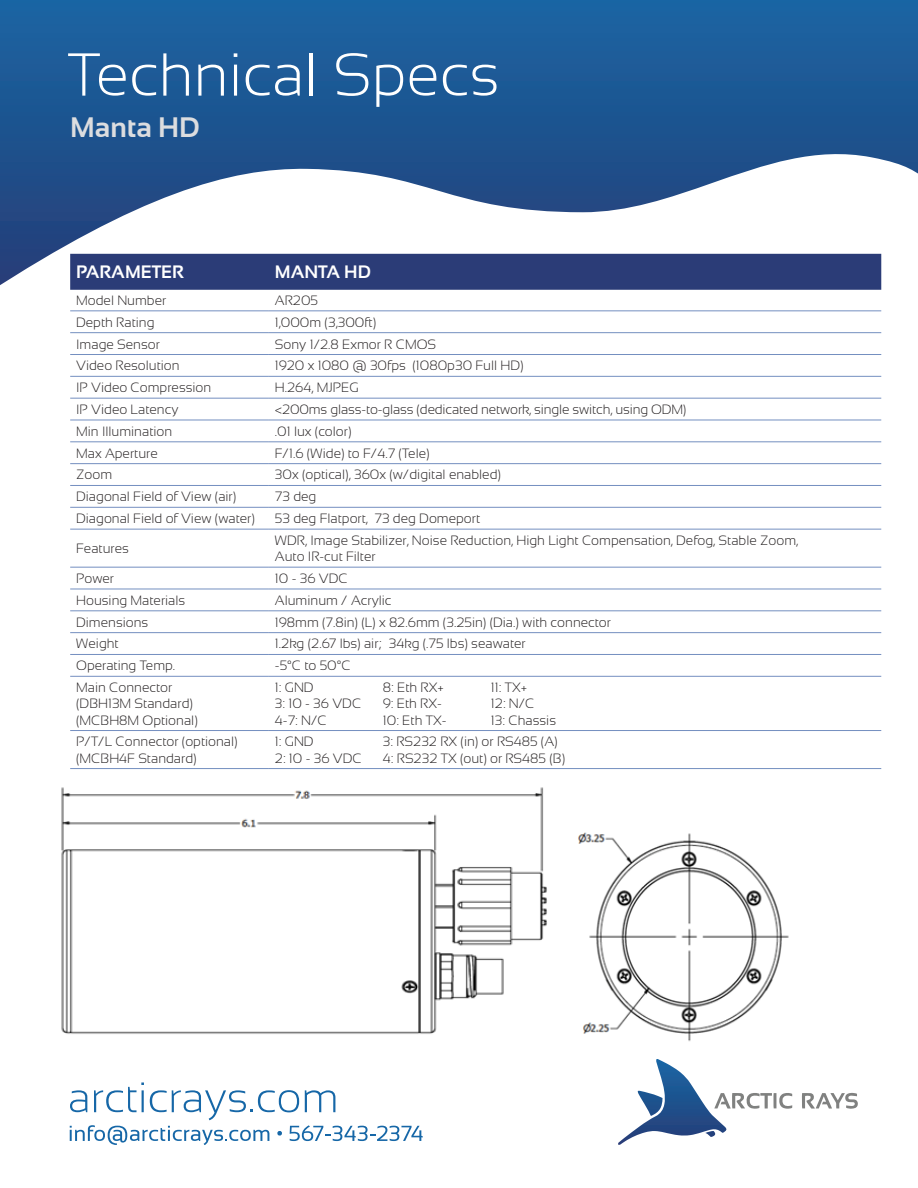
<style>
.page{position:relative;width:918px;height:1188px;background:#fff}
.page>*{position:absolute;margin:0;border:0;box-sizing:border-box;transform-origin:0 0}
.t1{font:700 28.2px "Sansation";color:#dcdddf}
.t2{font:700 18px "Sansation";color:#fff}
.t3{font:300 13.5px "Sansation";color:#231f20}
</style>
<div class="page">
<svg style="left:802px;top:1093px;width:56px;height:16px"></svg>
<svg style="left:618px;top:1059px;width:174px;height:86px"></svg>
<svg style="left:0;top:0;width:918px;height:290px"></svg>
<svg style="left:68px;top:53px;width:58px;height:43px;background:#487aaa"></svg>
<svg style="left:132px;top:65px;width:24px;height:31px"></svg>
<svg style="left:163px;top:53px;width:26px;height:43px"></svg>
<svg style="left:198px;top:65px;width:26px;height:31px"></svg>
<hr style="left:234px;top:65px;width:3px;height:31px;background:#fff">
<svg style="left:234px;top:53px;width:3px;height:4px"></svg>
<svg style="left:246px;top:65px;width:54px;height:31px"></svg>
<hr style="left:310px;top:53px;width:3px;height:43px;background:#fff">
<svg style="left:336px;top:53px;width:32px;height:43px"></svg>
<svg style="left:376px;top:65px;width:27px;height:42px"></svg>
<svg style="left:410px;top:65px;width:26px;height:31px"></svg>
<svg style="left:443px;top:65px;width:54px;height:31px"></svg>
<svg style="left:70px;top:1082px;width:353px;height:63px"></svg>
<div style="left:70px;top:254px;width:811px;height:36px;background:#2b3c77"></div>
<hr style="left:70px;top:310px;width:199px;height:1px;background:#748fc0">
<hr style="left:269px;top:310px;width:612px;height:1px;background:#748fc0">
<hr style="left:70px;top:332px;width:199px;height:1px;background:#748fc0">
<hr style="left:269px;top:332px;width:612px;height:1px;background:#748fc0">
<hr style="left:70px;top:354px;width:199px;height:1px;background:#748fc0">
<hr style="left:269px;top:354px;width:612px;height:1px;background:#748fc0">
<hr style="left:70px;top:376px;width:199px;height:1px;background:#748fc0">
<hr style="left:269px;top:376px;width:612px;height:1px;background:#748fc0">
<hr style="left:70px;top:398px;width:199px;height:1px;background:#748fc0">
<hr style="left:269px;top:398px;width:612px;height:1px;background:#748fc0">
<hr style="left:70px;top:420px;width:199px;height:1px;background:#748fc0">
<hr style="left:269px;top:420px;width:612px;height:1px;background:#748fc0">
<hr style="left:70px;top:441px;width:199px;height:1px;background:#748fc0">
<hr style="left:269px;top:441px;width:612px;height:1px;background:#748fc0">
<hr style="left:70px;top:463px;width:199px;height:1px;background:#748fc0">
<hr style="left:269px;top:463px;width:612px;height:1px;background:#748fc0">
<hr style="left:70px;top:485px;width:199px;height:1px;background:#748fc0">
<hr style="left:269px;top:485px;width:612px;height:1px;background:#748fc0">
<hr style="left:70px;top:507px;width:199px;height:1px;background:#748fc0">
<hr style="left:269px;top:507px;width:612px;height:1px;background:#748fc0">
<hr style="left:70px;top:529px;width:199px;height:1px;background:#748fc0">
<hr style="left:269px;top:529px;width:612px;height:1px;background:#748fc0">
<hr style="left:70px;top:567px;width:199px;height:1px;background:#748fc0">
<hr style="left:269px;top:567px;width:612px;height:1px;background:#748fc0">
<hr style="left:70px;top:589px;width:199px;height:1px;background:#748fc0">
<hr style="left:269px;top:589px;width:612px;height:1px;background:#748fc0">
<hr style="left:70px;top:610px;width:199px;height:1px;background:#748fc0">
<hr style="left:269px;top:610px;width:612px;height:1px;background:#748fc0">
<hr style="left:70px;top:632px;width:199px;height:1px;background:#748fc0">
<hr style="left:269px;top:632px;width:612px;height:1px;background:#748fc0">
<hr style="left:70px;top:654px;width:199px;height:1px;background:#748fc0">
<hr style="left:269px;top:654px;width:612px;height:1px;background:#748fc0">
<hr style="left:70px;top:676px;width:199px;height:1px;background:#748fc0">
<hr style="left:269px;top:676px;width:612px;height:1px;background:#748fc0">
<hr style="left:70px;top:730px;width:199px;height:1px;background:#748fc0">
<hr style="left:269px;top:730px;width:612px;height:1px;background:#748fc0">
<hr style="left:70px;top:768px;width:199px;height:1px;background:#748fc0">
<hr style="left:269px;top:768px;width:612px;height:1px;background:#748fc0">
<img style="left:61px;top:787px;width:486px;height:247px">
<img style="left:578px;top:832px;width:211px;height:210px">
<p class="t1" style="left:70px;top:112px;width:131px">Manta HD</p>
<p class="t2" style="left:76px;top:262px;width:109px">PARAMETER</p>
<p class="t2" style="left:275px;top:262px;width:97px">MANTA HD</p>
<p class="t3" style="left:76px;top:293px;width:92px">Model Number</p>
<p class="t3" style="left:275px;top:293px;width:45px">AR205</p>
<p class="t3" style="left:76px;top:314px;width:80px">Depth Rating</p>
<p class="t3" style="left:275px;top:314px;width:103px">1,000m (3,300ft)</p>
<p class="t3" style="left:76px;top:336px;width:85px">Image Sensor</p>
<p class="t3" style="left:275px;top:336px;width:163px">Sony 1/2.8 Exmor R CMOS</p>
<p class="t3" style="left:76px;top:358px;width:105px">Video Resolution</p>
<p class="t3" style="left:275px;top:358px;width:250px">1920 x 1080 @ 30fps (1080p30 Full HD)</p>
<p class="t3" style="left:76px;top:380px;width:137px">IP Video Compression</p>
<p class="t3" style="left:275px;top:380px;width:85px">H.264, MJPEG</p>
<p class="t3" style="left:76px;top:402px;width:104px">IP Video Latency</p>
<p class="t3" style="left:275px;top:402px;width:413px">&lt;200ms glass-to-glass (dedicated network, single switch, using ODM)</p>
<p class="t3" style="left:76px;top:424px;width:98px">Min Illumination</p>
<p class="t3" style="left:275px;top:424px;width:78px">.01 lux (color)</p>
<p class="t3" style="left:76px;top:445px;width:83px">Max Aperture</p>
<p class="t3" style="left:275px;top:445px;width:156px">F/1.6 (Wide) to F/4.7 (Tele)</p>
<p class="t3" style="left:76px;top:467px;width:38px">Zoom</p>
<p class="t3" style="left:275px;top:467px;width:228px">30x (optical), 360x (w/digital enabled)</p>
<p class="t3" style="left:76px;top:489px;width:162px">Diagonal Field of View (air)</p>
<p class="t3" style="left:275px;top:489px;width:43px">73 deg</p>
<p class="t3" style="left:76px;top:511px;width:180px">Diagonal Field of View (water)</p>
<p class="t3" style="left:275px;top:511px;width:207px">53 deg Flatport, 73 deg Domeport</p>
<p class="t3" style="left:76px;top:541px;width:54px">Features</p>
<p class="t3" style="left:275px;top:533px;width:525px">WDR, Image Stabilizer, Noise Reduction, High Light Compensation, Defog, Stable Zoom,</p>
<p class="t3" style="left:275px;top:549px;width:102px">Auto IR-cut Filter</p>
<p class="t3" style="left:76px;top:571px;width:39px">Power</p>
<p class="t3" style="left:275px;top:571px;width:74px">10 - 36 VDC</p>
<p class="t3" style="left:76px;top:593px;width:111px">Housing Materials</p>
<p class="t3" style="left:275px;top:593px;width:118px">Aluminum / Acrylic</p>
<p class="t3" style="left:76px;top:614px;width:74px">Dimensions</p>
<p class="t3" style="left:275px;top:614px;width:338px">198mm (7.8in) (L) x 82.6mm (3.25in) (Dia.) with connector</p>
<p class="t3" style="left:76px;top:636px;width:44px">Weight</p>
<p class="t3" style="left:275px;top:636px;width:252px">1.2kg (2.67 lbs) air; 34kg (.75 lbs) seawater</p>
<p class="t3" style="left:76px;top:658px;width:101px">Operating Temp.</p>
<p class="t3" style="left:275px;top:658px;width:77px">-5ºC to 50ºC</p>
<p class="t3" style="left:76px;top:680px;width:98px">Main Connector</p>
<p class="t3" style="left:76px;top:696px;width:118px">(DBH13M Standard)</p>
<p class="t3" style="left:76px;top:712px;width:123px">(MCBH8M Optional)</p>
<p class="t3" style="left:275px;top:680px;width:40px">1: GND</p>
<p class="t3" style="left:383px;top:680px;width:62px">8: Eth RX+</p>
<p class="t3" style="left:491px;top:680px;width:38px">11: TX+</p>
<p class="t3" style="left:275px;top:696px;width:88px">3: 10 - 36 VDC</p>
<p class="t3" style="left:383px;top:696px;width:60px">9: Eth RX-</p>
<p class="t3" style="left:491px;top:696px;width:45px">12: N/C</p>
<p class="t3" style="left:275px;top:712px;width:53px">4-7: N/C</p>
<p class="t3" style="left:383px;top:712px;width:65px">10: Eth TX-</p>
<p class="t3" style="left:491px;top:712px;width:67px">13: Chassis</p>
<p class="t3" style="left:76px;top:734px;width:163px">P/T/L Connector (optional)</p>
<p class="t3" style="left:76px;top:750px;width:122px">(MCBH4F Standard)</p>
<p class="t3" style="left:275px;top:734px;width:40px">1: GND</p>
<p class="t3" style="left:383px;top:734px;width:176px">3: RS232 RX (in) or RS485 (A)</p>
<p class="t3" style="left:275px;top:750px;width:88px">2: 10 - 36 VDC</p>
<p class="t3" style="left:383px;top:750px;width:184px">4: RS232 TX (out) or RS485 (B)</p>
</div>
